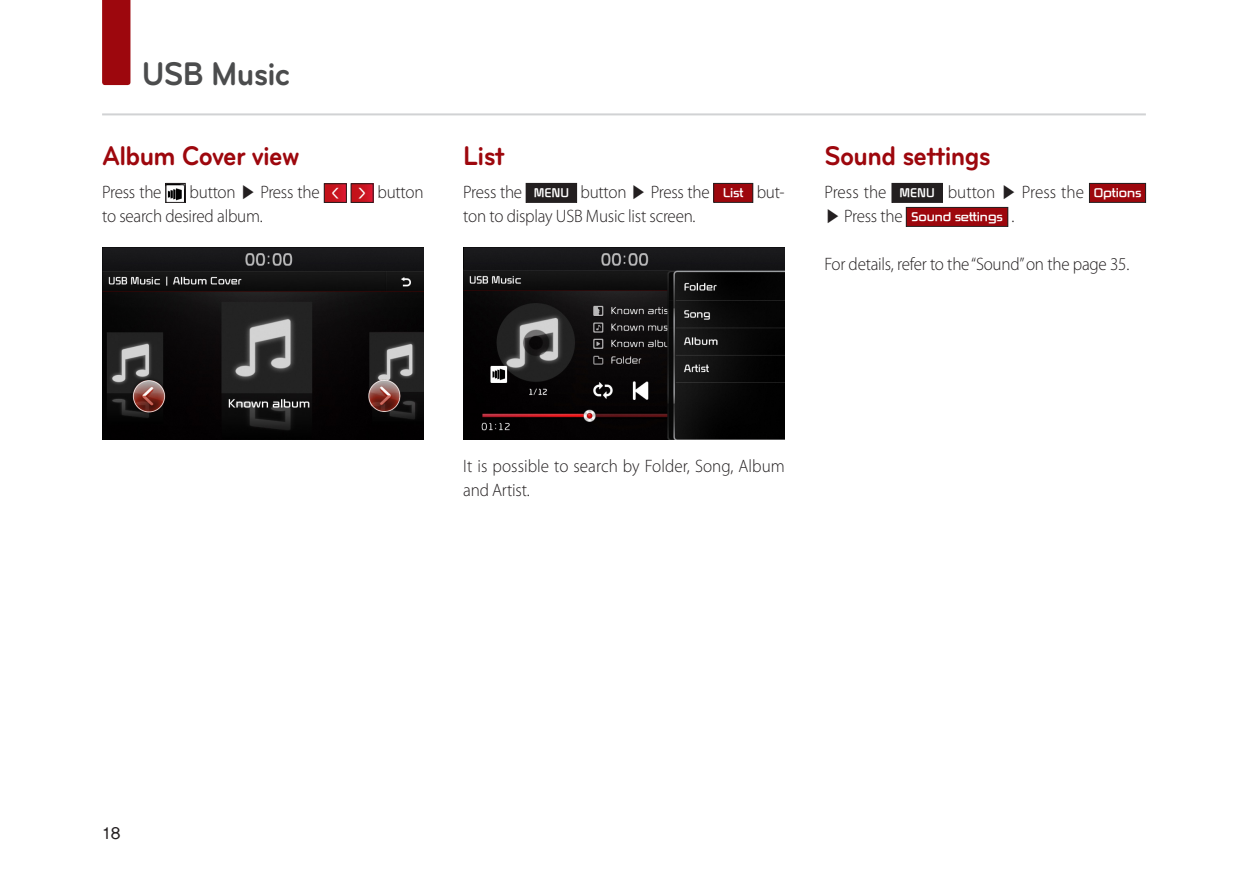
<style>
.page{position:relative;width:1248px;height:896px;background:#fff}
.page>*{position:absolute;margin:0;border:0;box-sizing:border-box;transform-origin:0 0}
.t1{font:700 34px "Bryant LG";letter-spacing:-.025em;color:#4b4c4d;scale:.93 1}
.중제목{font:700 28px "Bryant LG";letter-spacing:-.025em;color:#9d070d;scale:.93 1}
.본문-영어{font:300 18px/24px "Myriad Pro";letter-spacing:-.015em;color:#231f20;scale:.95 1}
.t2{font:16px "YDIYGO330";color:#231f20}
.t3{font:700 12px "Cube";color:#fff}
.s1{font-family:"Adobe Myungjo Std";font-weight:500}
</style>
<div class="page">
<hr style="left:102px;top:113px;width:1043px;height:2px;background:#d1d2d4">
<div style="left:102px;top:0;width:28px;height:85px;background:#9d070d"></div>
<img style="left:168px;top:185px;width:15px;height:16px">
<div style="left:166px;top:183px;width:19px;height:20px;border:1px solid #231f20"></div>
<svg style="left:326px;top:185px;width:18px;height:16px"></svg>
<div style="left:324px;top:183px;width:22px;height:20px;border:1px solid #231f20"></div>
<svg style="left:353px;top:185px;width:18px;height:16px"></svg>
<div style="left:351px;top:183px;width:22px;height:20px;border:1px solid #231f20"></div>
<img style="left:102px;top:248px;width:321px;height:192px">
<div style="left:526px;top:183px;width:50px;height:19px;background:#231f20"></div>
<div style="left:526px;top:183px;width:51px;height:20px;border:1px solid #231f20"></div>
<div style="left:713px;top:183px;width:39px;height:19px;background:#9d070d"></div>
<div style="left:713px;top:183px;width:40px;height:20px;border:1px solid #231f20"></div>
<img style="left:463px;top:248px;width:321px;height:192px">
<div style="left:891px;top:183px;width:51px;height:19px;background:#231f20"></div>
<div style="left:891px;top:183px;width:51px;height:20px;border:1px solid #231f20"></div>
<div style="left:1089px;top:183px;width:56px;height:19px;background:#9d070d"></div>
<div style="left:1089px;top:183px;width:56px;height:20px;border:1px solid #231f20"></div>
<div style="left:906px;top:207px;width:101px;height:19px;background:#9d070d"></div>
<div style="left:905px;top:207px;width:103px;height:20px;border:1px solid #231f20"></div>
<h1 class="t1" style="left:142px;top:53px;width:161px">USB Music</h1>
<p class="중제목" style="left:102px;top:138px;width:214px">Album Cover view</p>
<p class="본문-영어" style="left:102px;top:180px;width:64px">Press the</p>
<p class="본문-영어" style="left:190px;top:180px;width:138px">button <span class="s1">▶</span> Press the</p>
<p class="t3" style="left:331px;top:184px;width:10px">&lt;</p>
<p class="t3" style="left:358px;top:184px;width:10px">&gt;</p>
<p class="본문-영어" style="left:377px;top:180px;width:50px">button</p>
<p class="본문-영어" style="left:102px;top:204px;width:171px">to search desired album.</p>
<p class="중제목" style="left:463px;top:138px;width:46px">List</p>
<p class="본문-영어" style="left:463px;top:180px;width:64px">Press the</p>
<p class="t3" style="left:533px;top:184px;width:37px">MENU</p>
<p class="본문-영어" style="left:580px;top:180px;width:138px">button <span class="s1">▶</span> Press the</p>
<p class="t3" style="left:723px;top:184px;width:21px">List</p>
<p class="본문-영어" style="left:756px;top:180px;width:31px">but-</p>
<p class="본문-영어" style="left:463px;top:204px;width:246px">ton to display USB Music list screen.</p>
<p class="중제목" style="left:824px;top:138px;width:180px">Sound settings</p>
<p class="본문-영어" style="left:824px;top:180px;width:67px">Press the</p>
<p class="t3" style="left:899px;top:184px;width:37px">MENU</p>
<p class="본문-영어" style="left:947px;top:180px;width:145px">button <span class="s1">▶</span> Press the</p>
<p class="t3" style="left:1093px;top:184px;width:49px">Options</p>
<p class="본문-영어" style="left:824px;top:204px;width:84px"><span class="s1">▶</span> Press the</p>
<p class="t3" style="left:911px;top:208px;width:93px">Sound settings</p>
<p class="본문-영어" style="left:1011px;top:204px;width:5px">.</p>
<p class="본문-영어" style="left:824px;top:252px;width:322px">For details, refer to the “Sound” on the page 35.</p>
<p class="본문-영어" style="left:463px;top:454px;width:340px">It is possible to search by Folder, Song, Album and Artist.</p>
<p class="t2" style="left:102px;top:824px;width:19px">18</p>
</div>
